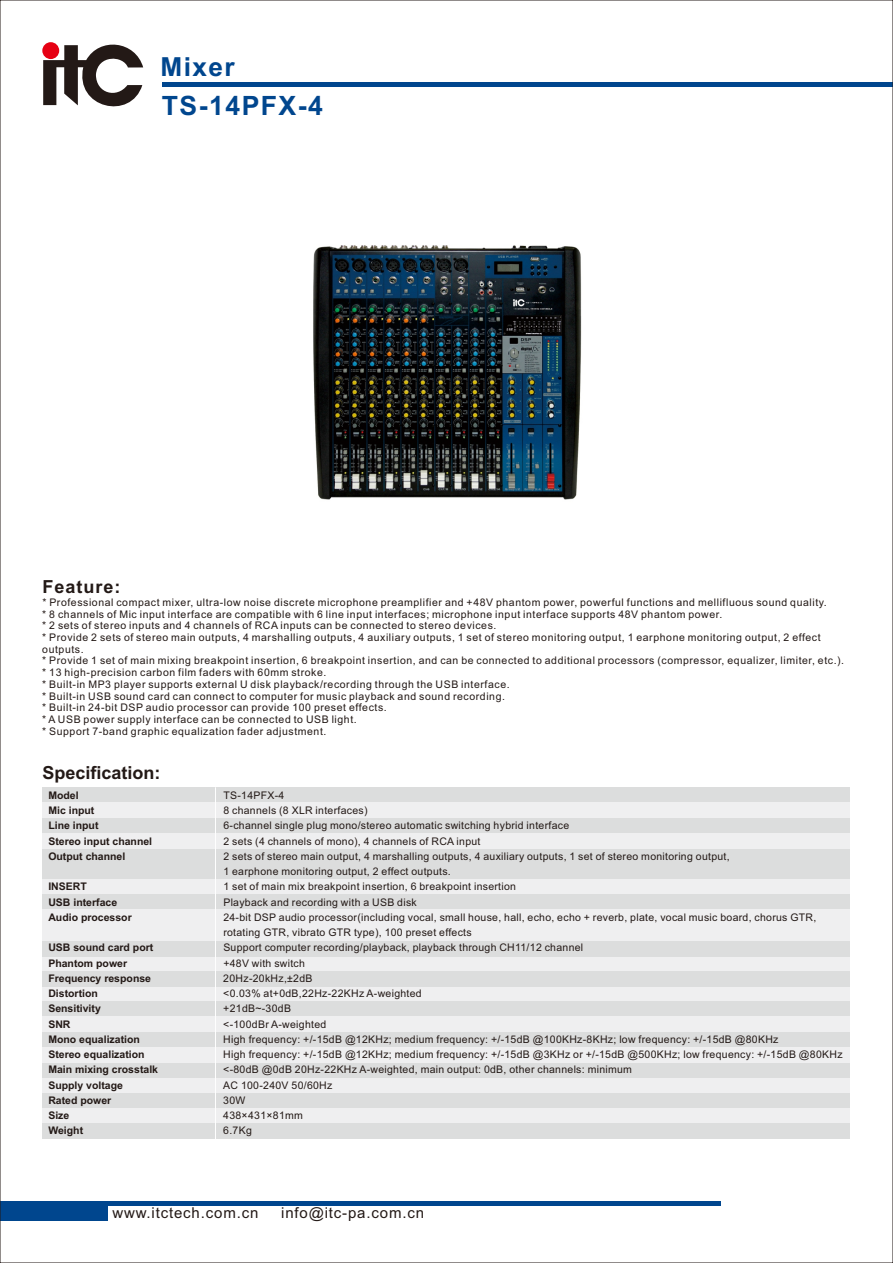
<style>
.page{position:relative;width:893px;height:1263px;background:#fff}
.page>*{position:absolute;margin:0;border:0;box-sizing:border-box;transform-origin:0 0}
.t1{font:700 26.55px "Arial";letter-spacing:.055em;color:#00468e}
.t2{font:700 26.25px "Arial";letter-spacing:.055em;color:#00468e}
.t3{font:700 18px "Arial";color:#231916}
.t4{font:700 18px "Arial";letter-spacing:.055em;color:#231916}
.t5{font:15px "Arial";letter-spacing:.055em;color:#231916}
.t6{font:10.5px/11.7px "Arial";letter-spacing:.055em;color:#231916}
.t7{font:10.5px/15.3px "Arial";letter-spacing:.03em;color:#231916}
.t8{font:700 10.5px/15.3px "Arial";color:#231916}
</style>
<div class="page">
<hr style="left:0;top:1202px;width:720px;height:4px;background:#00468e">
<div style="left:0;top:1202px;width:108px;height:18px;background:#00468e"></div>
<hr style="left:163px;top:82px;width:730px;height:4px;background:#00468e">
<svg style="left:43px;top:42px;width:100px;height:65px"></svg>
<div style="left:42px;top:787px;width:808px;height:351px;background:#efeff0"></div>
<div style="left:42px;top:787px;width:808px;height:15px;background:#dcdddd"></div>
<div style="left:42px;top:818px;width:808px;height:15px;background:#dcdddd"></div>
<div style="left:42px;top:849px;width:808px;height:30px;background:#dcdddd"></div>
<div style="left:42px;top:894px;width:808px;height:14px;background:#dcdddd"></div>
<div style="left:42px;top:941px;width:808px;height:15px;background:#dcdddd"></div>
<div style="left:42px;top:971px;width:808px;height:15px;background:#dcdddd"></div>
<div style="left:42px;top:1001px;width:808px;height:15px;background:#dcdddd"></div>
<div style="left:42px;top:1032px;width:808px;height:15px;background:#dcdddd"></div>
<div style="left:42px;top:1063px;width:808px;height:15px;background:#dcdddd"></div>
<div style="left:42px;top:1093px;width:808px;height:14px;background:#dcdddd"></div>
<div style="left:42px;top:1123px;width:808px;height:16px;background:#dcdddd"></div>
<hr style="left:215px;top:787px;width:1px;height:352px;background:#fff">
<img style="left:313px;top:245px;width:269px;height:255px">
<h2 class="t2" style="left:160px;top:57px;width:76px">Mixer</h2>
<h1 class="t1" style="left:162px;top:95px;width:163px">TS-14PFX-4</h1>
<h3 class="t4" style="left:42px;top:579px;width:80px">Feature:</h3>
<p class="t6" style="left:42px;top:597px;width:803px">* Professional compact mixer, ultra-low noise discrete microphone preamplifier and +48V phantom power, powerful functions and mellifluous sound quality.<br>* 8 channels of Mic input interface are compatible with 6 line input interfaces; microphone input interface supports 48V phantom power.<br>* 2 sets of stereo inputs and 4 channels of RCA inputs can be connected to stereo devices.<br>* Provide 2 sets of stereo main outputs, 4 marshalling outputs, 4 auxiliary outputs, 1 set of stereo monitoring output, 1 earphone monitoring output, 2 effect outputs.<br>* Provide 1 set of main mixing breakpoint insertion, 6 breakpoint insertion, and can be connected to additional processors (compressor, equalizer, limiter, etc.). * 13 high-precision carbon film faders with 60mm stroke.<br>* Built-in MP3 player supports external U disk playback/recording through the USB interface.<br>* Built-in USB sound card can connect to computer for music playback and sound recording.<br>* Built-in 24-bit DSP audio processor can provide 100 preset effects.<br>* A USB power supply interface can be connected to USB light.<br>* Support 7-band graphic equalization fader adjustment.</p>
<h3 class="t3" style="left:42px;top:766px;width:120px">Specification:</h3>
<p class="t8" style="left:48px;top:788px;width:105px">Model<br>Mic input<br>Line input<br>Stereo input channel<br>Output channel</p>
<p class="t8" style="left:48px;top:880px;width:85px">INSERT<br>USB interface<br>Audio processor</p>
<p class="t8" style="left:48px;top:941px;width:111px">USB sound card port<br>Phantom power<br>Frequency response<br>Distortion<br>Sensitivity<br>SNR<br>Mono equalization<br>Stereo equalization<br>Main mixing crosstalk<br>Supply voltage<br>Rated power<br>Size<br>Weight</p>
<p class="t7" style="left:223px;top:788px;width:621px">TS-14PFX-4<br>8 channels (8 XLR interfaces)<br>6-channel single plug mono/stereo automatic switching hybrid interface<br>2 sets (4 channels of mono), 4 channels of RCA input<br>2 sets of stereo main output, 4 marshalling outputs, 4 auxiliary outputs, 1 set of stereo monitoring output,<br>1 earphone monitoring output, 2 effect outputs.<br>1 set of main mix breakpoint insertion, 6 breakpoint insertion<br>Playback and recording with a USB disk<br>24-bit DSP audio processor(including vocal, small house, hall, echo, echo + reverb, plate, vocal music board, chorus GTR, rotating GTR, vibrato GTR type), 100 preset effects<br>Support computer recording/playback, playback through CH11/12 channel<br>+48V with switch<br>20Hz-20kHz,±2dB<br>&lt;0.03% at+0dB,22Hz-22KHz A-weighted<br>+21dB~-30dB<br>&lt;-100dBr A-weighted<br>High frequency: +/-15dB @12KHz; medium frequency: +/-15dB @100KHz-8KHz; low frequency: +/-15dB @80KHz<br>High frequency: +/-15dB @12KHz; medium frequency: +/-15dB @3KHz or +/-15dB @500KHz; low frequency: +/-15dB @80KHz &lt;-80dB @0dB 20Hz-22KHz A-weighted, main output: 0dB, other channels: minimum<br>AC 100-240V 50/60Hz<br>30W<br>438×431×81mm<br>6.7Kg</p>
<h3 class="t5" style="left:112px;top:1207px;width:147px">www.itctech.com.cn</h3>
<h3 class="t5" style="left:281px;top:1207px;width:144px">info@itc-pa.com.cn</h3>
</div>
